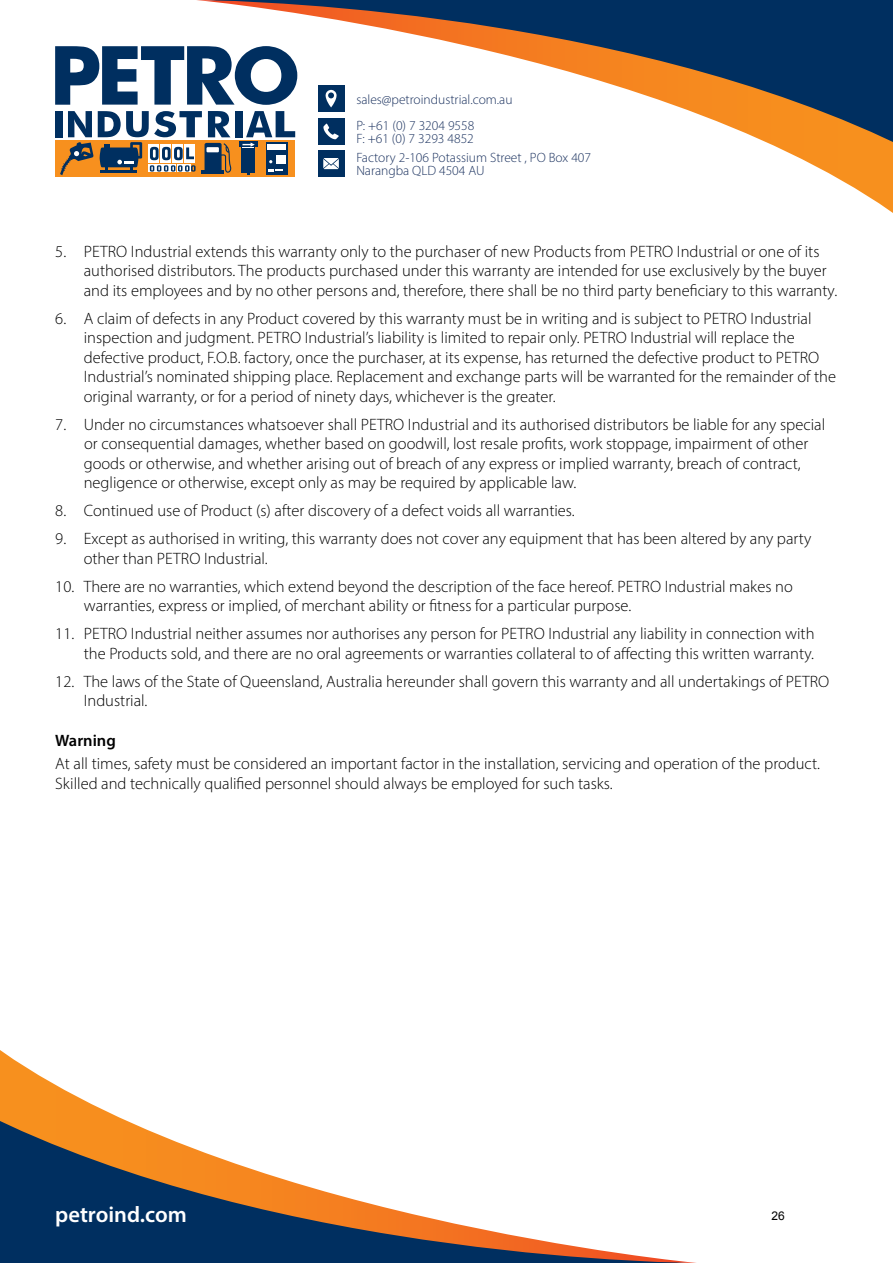
<style>
.page{position:relative;width:893px;height:1263px;background:#fff}
.page>*{position:absolute;margin:0;border:0;box-sizing:border-box;transform-origin:0 0}
.t1{font:700 81.75px "Futura BT";color:#002f60}
.t2{font:600 22.5px "Myriad Pro";color:#fff}
.t3{font:300 16.5px/19.5px "Myriad Pro";color:#000}
.t4{font:600 16.5px "Myriad Pro";color:#000}
.t5{font:300 13.5px/13.2px "Myriad Pro";color:#1b325f}
.t6{font:12px "Arial";color:#000}
.s1{font-size:78.3px}
</style>
<div class="page">
<svg style="left:197px;top:0;width:696px;height:213px"></svg>
<div style="left:55px;top:111px;width:7px;height:26px;background:#002f60"></div>
<div style="left:235px;top:111px;width:7px;height:26px;background:#002f60"></div>
<svg style="left:246px;top:111px;width:49px;height:26px"></svg>
<div style="left:55px;top:140px;width:240px;height:37px;background:#f7901e"></div>
<div style="left:266px;top:142px;width:22px;height:32px;background:#002f60"></div>
<div style="left:268px;top:144px;width:18px;height:6px;background:#fff"></div>
<svg style="left:269px;top:155px;width:16px;height:16px"></svg>
<div style="left:241px;top:146px;width:14px;height:27px;background:#002f60"></div>
<div style="left:239px;top:142px;width:19px;height:5px;background:#002f60"></div>
<svg style="left:242px;top:143px;width:13px;height:32px"></svg>
<svg style="left:60px;top:111px;width:172px;height:64px"></svg>
<div style="left:318px;top:150px;width:26px;height:27px;background:#002f60"></div>
<svg style="left:323px;top:158px;width:16px;height:11px"></svg>
<div style="left:318px;top:85px;width:26px;height:27px;background:#002f60"></div>
<svg style="left:325px;top:90px;width:12px;height:17px"></svg>
<div style="left:318px;top:118px;width:26px;height:26px;background:#002f60"></div>
<svg style="left:323px;top:124px;width:16px;height:15px"></svg>
<svg style="left:0;top:1050px;width:696px;height:213px"></svg>
<h1 class="t1" style="left:49px;top:26px;width:254px">PETR<span class="s1">O</span></h1>
<p class="t5" style="left:356px;top:93px;width:158px">sales@petroindustrial.com.au</p>
<p class="t5" style="left:356px;top:118px;width:120px">P: +61 (0) 7 3204 9558<br>F: +61 (0) 7 3293 4852</p>
<p class="t5" style="left:356px;top:151px;width:236px">Factory 2-106 Potassium Street , PO Box 407<br>Narangba QLD 4504 AU</p>
<p class="t3" style="left:84px;top:241px;width:755px;text-indent:-28px">5. PETRO Industrial extends this warranty only to the purchaser of new Products from PETRO Industrial or one of its authorised distributors. The products purchased under this warranty are intended for use exclusively by the buyer and its employees and by no other persons and, therefore, there shall be no third party beneficiary to this warranty.</p>
<p class="t3" style="left:84px;top:308px;width:754px;text-indent:-28px">6. A claim of defects in any Product covered by this warranty must be in writing and is subject to PETRO Industrial inspection and judgment. PETRO Industrial’s liability is limited to repair only. PETRO Industrial will replace the defective product, F.O.B. factory, once the purchaser, at its expense, has returned the defective product to PETRO Industrial’s nominated shipping place. Replacement and exchange parts will be warranted for the remainder of the original warranty, or for a period of ninety days, whichever is the greater.</p>
<p class="t3" style="left:84px;top:414px;width:743px;text-indent:-28px">7. Under no circumstances whatsoever shall PETRO Industrial and its authorised distributors be liable for any special or consequential damages, whether based on goodwill, lost resale profits, work stoppage, impairment of other goods or otherwise, and whether arising out of breach of any express or implied warranty, breach of contract, negligence or otherwise, except only as may be required by applicable law.</p>
<p class="t3" style="left:55px;top:501px;width:521px">8. Continued use of Product (s) after discovery of a defect voids all warranties.</p>
<p class="t3" style="left:84px;top:529px;width:729px;text-indent:-28px">9. Except as authorised in writing, this warranty does not cover any equipment that has been altered by any party other than PETRO Industrial.</p>
<p class="t3" style="left:84px;top:576px;width:711px;text-indent:-28px">10. There are no warranties, which extend beyond the description of the face hereof. PETRO Industrial makes no warranties, express or implied, of merchant ability or fitness for a particular purpose.</p>
<p class="t3" style="left:55px;top:624px;width:761px;text-align:right">11. PETRO Industrial neither assumes nor authorises any person for PETRO Industrial any liability in connection with the Products sold, and there are no oral agreements or warranties collateral to of affecting this written warranty.</p>
<p class="t3" style="left:84px;top:672px;width:747px;text-indent:-28px">12. The laws of the State of Queensland, Australia hereunder shall govern this warranty and all undertakings of PETRO<br>Industrial.</p>
<p class="t4" style="left:55px;top:729px;width:62px">Warning</p>
<p class="t3" style="left:55px;top:754px;width:766px">At all times, safety must be considered an important factor in the installation, servicing and operation of the product.<br>Skilled and technically qualified personnel should always be employed for such tasks.</p>
<h2 class="t2" style="left:55px;top:1200px;width:133px">petroind.com</h2>
<p class="t6" style="left:772px;top:1207px;width:15px">26</p>
</div>
